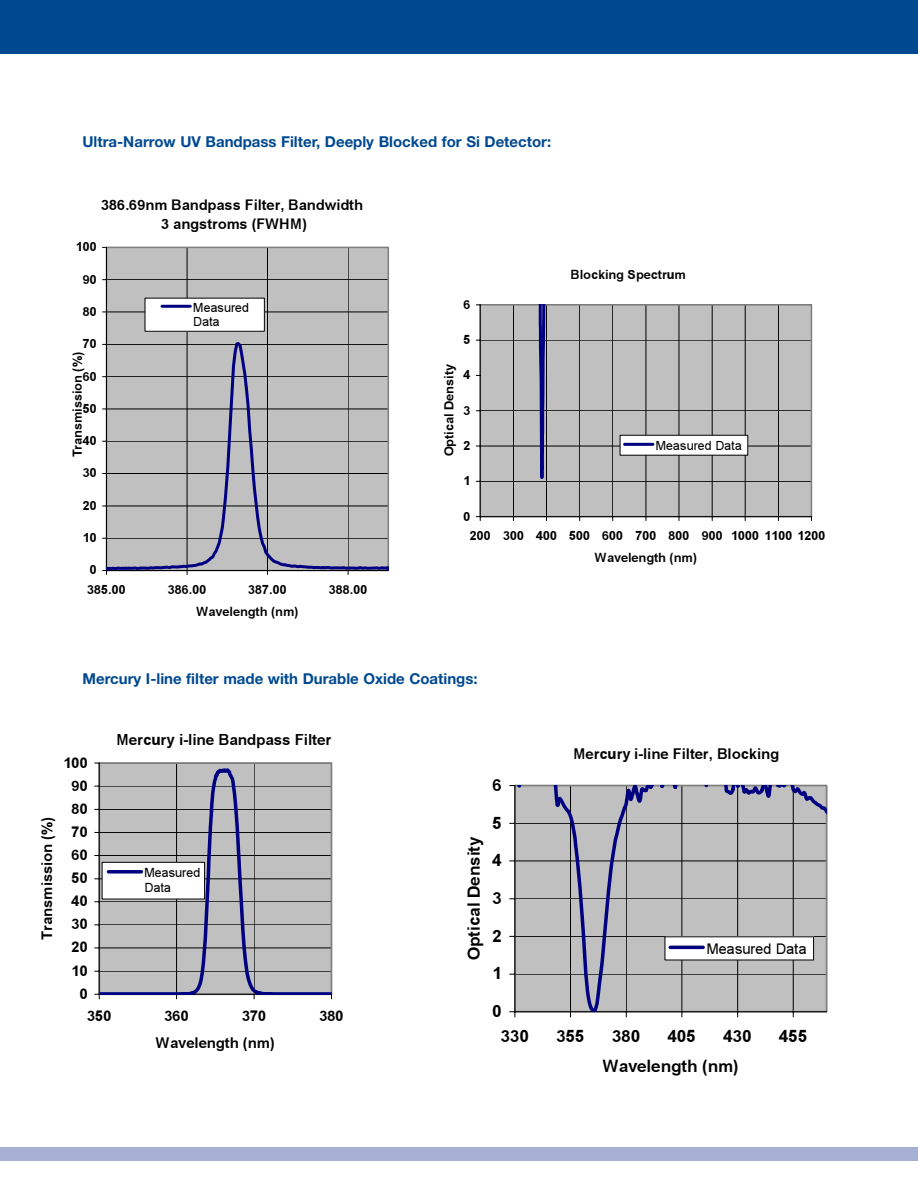
<style>
.page{position:relative;width:918px;height:1188px;background:#fff}
.page>*{position:absolute;margin:0;border:0;box-sizing:border-box;transform-origin:0 0}
.t1{font:16.95px "Arial Bold+T42+WTFOKV";color:#000}
.t2{font:15.15px "Arial Bold+T42+WTFOKV";letter-spacing:-.005em;color:#000}
.t3{font:700 15px "Helvetica Neue";color:#004990}
.t4{font:14.7px "Arial Bold+T42+WTFOKV";letter-spacing:-.005em;color:#000}
.t5{font:14.7px "Arial+T42+ZKQXPE";letter-spacing:-.005em;color:#000}
.t6{font:14.55px/18.9px "Arial Bold+T42+YTYDOO";color:#000;text-align:center}
.t7{font:12.75px/15.3px "Arial+T42+ZKQXPE";letter-spacing:-.005em;color:#000}
.t8{font:12.6px/22.6px "Arial Bold+T42+YTYDOO";color:#000;text-align:center}
.t9{font:12.6px/14.7px "Arial+T42+KDVWTM";letter-spacing:-.005em;color:#000}
</style>
<div class="page">
<div style="left:0;top:1148px;width:918px;height:13px;background:#a6b0d3"></div>
<div style="left:0;top:0;width:918px;height:54px;background:#004990"></div>
<div style="left:106px;top:247px;width:282px;height:324px;background:#c0c0c0"></div>
<hr style="left:106px;top:312px;width:282px;height:1px;background:#000">
<hr style="left:106px;top:280px;width:282px;height:1px;background:#000">
<hr style="left:187px;top:247px;width:1px;height:324px;background:#000">
<hr style="left:267px;top:247px;width:1px;height:324px;background:#000">
<hr style="left:348px;top:247px;width:1px;height:324px;background:#000">
<hr style="left:106px;top:247px;width:1px;height:324px;background:#000">
<svg style="left:106px;top:340px;width:283px;height:232px"></svg>
<div style="left:145px;top:298px;width:119px;height:33px;background:#fff"></div>
<hr style="left:162px;top:305px;width:28px;height:3px;background:#000080">
<div style="left:480px;top:305px;width:331px;height:212px;background:#c0c0c0"></div>
<hr style="left:480px;top:481px;width:331px;height:1px;background:#000">
<hr style="left:480px;top:446px;width:331px;height:1px;background:#000">
<hr style="left:480px;top:411px;width:331px;height:1px;background:#000">
<hr style="left:480px;top:340px;width:331px;height:1px;background:#000">
<hr style="left:513px;top:305px;width:1px;height:212px;background:#000">
<hr style="left:546px;top:305px;width:1px;height:212px;background:#000">
<hr style="left:580px;top:305px;width:1px;height:212px;background:#000">
<hr style="left:613px;top:305px;width:1px;height:212px;background:#000">
<hr style="left:646px;top:305px;width:1px;height:212px;background:#000">
<hr style="left:679px;top:305px;width:1px;height:212px;background:#000">
<hr style="left:712px;top:305px;width:1px;height:212px;background:#000">
<hr style="left:745px;top:305px;width:1px;height:212px;background:#000">
<hr style="left:778px;top:305px;width:1px;height:212px;background:#000">
<div style="left:479px;top:304px;width:333px;height:213px;border:2px solid #808080"></div>
<hr style="left:480px;top:305px;width:1px;height:212px;background:#000">
<hr style="left:480px;top:516px;width:331px;height:1px;background:#000">
<svg style="left:476px;top:516px;width:5px;height:5px"></svg>
<svg style="left:537px;top:305px;width:10px;height:174px"></svg>
<div style="left:620px;top:435px;width:128px;height:20px;background:#fff"></div>
<div style="left:620px;top:435px;width:128px;height:20px;border:1px solid #000"></div>
<hr style="left:625px;top:443px;width:28px;height:3px;background:#000080">
<svg style="left:95px;top:763px;width:237px;height:236px;background:#b0b0b5"></svg>
<div style="left:102px;top:862px;width:103px;height:37px;background:#fff"></div>
<div style="left:102px;top:862px;width:103px;height:37px;border:1px solid #000"></div>
<svg style="left:108px;top:870px;width:33px;height:4px"></svg>
<div style="left:515px;top:786px;width:312px;height:226px;background:#c0c0c0"></div>
<hr style="left:515px;top:974px;width:312px;height:1px;background:#000">
<hr style="left:515px;top:936px;width:312px;height:1px;background:#000">
<hr style="left:515px;top:899px;width:312px;height:1px;background:#000">
<hr style="left:515px;top:861px;width:312px;height:1px;background:#000">
<hr style="left:515px;top:823px;width:312px;height:1px;background:#000">
<hr style="left:737px;top:786px;width:1px;height:226px;background:#000">
<hr style="left:793px;top:786px;width:1px;height:226px;background:#000">
<div style="left:514px;top:785px;width:314px;height:228px;border:2px solid #808080"></div>
<hr style="left:515px;top:786px;width:1px;height:226px;background:#000">
<hr style="left:515px;top:1011px;width:312px;height:1px;background:#000">
<svg style="left:510px;top:1011px;width:6px;height:6px"></svg>
<svg style="left:722px;top:784px;width:106px;height:32px"></svg>
<svg style="left:702px;top:786px;width:6px;height:2px"></svg>
<svg style="left:553px;top:785px;width:130px;height:232px"></svg>
<svg style="left:510px;top:785px;width:13px;height:3px"></svg>
<div style="left:665px;top:937px;width:149px;height:23px;background:#fff"></div>
<hr style="left:670px;top:946px;width:33px;height:3px;background:#000080">
<p class="t3" style="left:82px;top:136px;width:470px">Ultra-Narrow UV Bandpass Filter, Deeply Blocked for Si Detector:</p>
<p class="t6" style="left:101px;top:197px;width:264px">386.69nm Bandpass Filter, Bandwidth<br>3 angstroms (FWHM)</p>
<p class="t8" style="left:76px;top:237px;width:22px">100</p>
<p class="t8" style="left:83px;top:269px;width:16px">90</p>
<p class="t8" style="left:83px;top:301px;width:16px">80</p>
<p class="t8" style="left:83px;top:334px;width:16px">70</p>
<p class="t8" style="left:67px;top:457px;width:107px;rotate:-90deg">Transmission (%)</p>
<p class="t8" style="left:83px;top:366px;width:16px">60</p>
<p class="t8" style="left:83px;top:398px;width:16px">50</p>
<p class="t8" style="left:83px;top:431px;width:16px">40</p>
<p class="t8" style="left:83px;top:463px;width:16px">30</p>
<p class="t8" style="left:83px;top:495px;width:16px">20</p>
<p class="t8" style="left:83px;top:528px;width:16px">10</p>
<p class="t8" style="left:90px;top:560px;width:9px">0</p>
<p class="t9" style="left:193px;top:300px;width:57px">Measured<br>Data</p>
<p class="t8" style="left:87px;top:579px;width:40px">385.00</p>
<p class="t8" style="left:168px;top:579px;width:40px">386.00</p>
<p class="t8" style="left:248px;top:579px;width:40px">387.00</p>
<p class="t8" style="left:329px;top:579px;width:40px">388.00</p>
<p class="t8" style="left:196px;top:602px;width:104px">Wavelength (nm)</p>
<p class="t8" style="left:463px;top:294px;width:9px">6</p>
<p class="t8" style="left:463px;top:329px;width:9px">5</p>
<p class="t8" style="left:439px;top:456px;width:94px;rotate:-90deg">Optical Density</p>
<p class="t8" style="left:463px;top:365px;width:9px">4</p>
<p class="t8" style="left:463px;top:400px;width:9px">3</p>
<p class="t8" style="left:463px;top:435px;width:9px">2</p>
<p class="t8" style="left:463px;top:471px;width:9px">1</p>
<p class="t8" style="left:463px;top:506px;width:9px">0</p>
<p class="t8" style="left:571px;top:264px;width:117px">Blocking Spectrum</p>
<p class="t9" style="left:656px;top:438px;width:88px">Measured Data</p>
<p class="t8" style="left:470px;top:525px;width:357px">200 300 400 500 600 700 800 900 1000 1100 1200<br>Wavelength (nm)</p>
<p class="t3" style="left:82px;top:673px;width:397px">Mercury I-line filter made with Durable Oxide Coatings:</p>
<p class="t4" style="left:41px;top:940px;width:124px;rotate:-90deg">Transmission (%)</p>
<p class="t4" style="left:63px;top:757px;width:26px">100</p>
<p class="t4" style="left:72px;top:780px;width:18px">90</p>
<p class="t4" style="left:72px;top:803px;width:18px">80</p>
<p class="t4" style="left:72px;top:826px;width:18px">70</p>
<p class="t4" style="left:72px;top:849px;width:18px">60</p>
<p class="t4" style="left:72px;top:873px;width:18px">50</p>
<p class="t4" style="left:72px;top:896px;width:18px">40</p>
<p class="t4" style="left:72px;top:919px;width:18px">30</p>
<p class="t4" style="left:72px;top:942px;width:18px">20</p>
<p class="t4" style="left:72px;top:965px;width:18px">10</p>
<p class="t4" style="left:80px;top:988px;width:10px">0</p>
<p class="t2" style="left:116px;top:734px;width:217px">Mercury i-line Bandpass Filter</p>
<p class="t7" style="left:145px;top:865px;width:58px">Measured<br>Data</p>
<p class="t4" style="left:87px;top:1011px;width:26px">350</p>
<p class="t4" style="left:165px;top:1011px;width:26px">360</p>
<p class="t4" style="left:242px;top:1011px;width:26px">370</p>
<p class="t4" style="left:319px;top:1011px;width:26px">380</p>
<p class="t4" style="left:156px;top:1037px;width:120px">Wavelength (nm)</p>
<h1 class="t1" style="left:492px;top:779px;width:11px">6</h1>
<p class="t4" style="left:573px;top:749px;width:208px">Mercury i-line Filter, Blocking</p>
<h1 class="t1" style="left:467px;top:960px;width:125px;rotate:-90deg">Optical Density</h1>
<h1 class="t1" style="left:492px;top:816px;width:11px">5</h1>
<h1 class="t1" style="left:492px;top:854px;width:11px">4</h1>
<h1 class="t1" style="left:492px;top:892px;width:11px">3</h1>
<h1 class="t1" style="left:492px;top:929px;width:11px">2</h1>
<h1 class="t1" style="left:492px;top:967px;width:11px">1</h1>
<p class="t5" style="left:707px;top:940px;width:102px">Measured Data</p>
<h1 class="t1" style="left:492px;top:1005px;width:11px">0</h1>
<h1 class="t1" style="left:501px;top:1030px;width:30px">330</h1>
<h1 class="t1" style="left:556px;top:1030px;width:30px">355</h1>
<h1 class="t1" style="left:612px;top:1030px;width:30px">380</h1>
<h1 class="t1" style="left:668px;top:1030px;width:30px">405</h1>
<h1 class="t1" style="left:724px;top:1030px;width:30px">430</h1>
<h1 class="t1" style="left:779px;top:1030px;width:30px">455</h1>
<h1 class="t1" style="left:603px;top:1060px;width:137px">Wavelength (nm)</h1>
</div>
